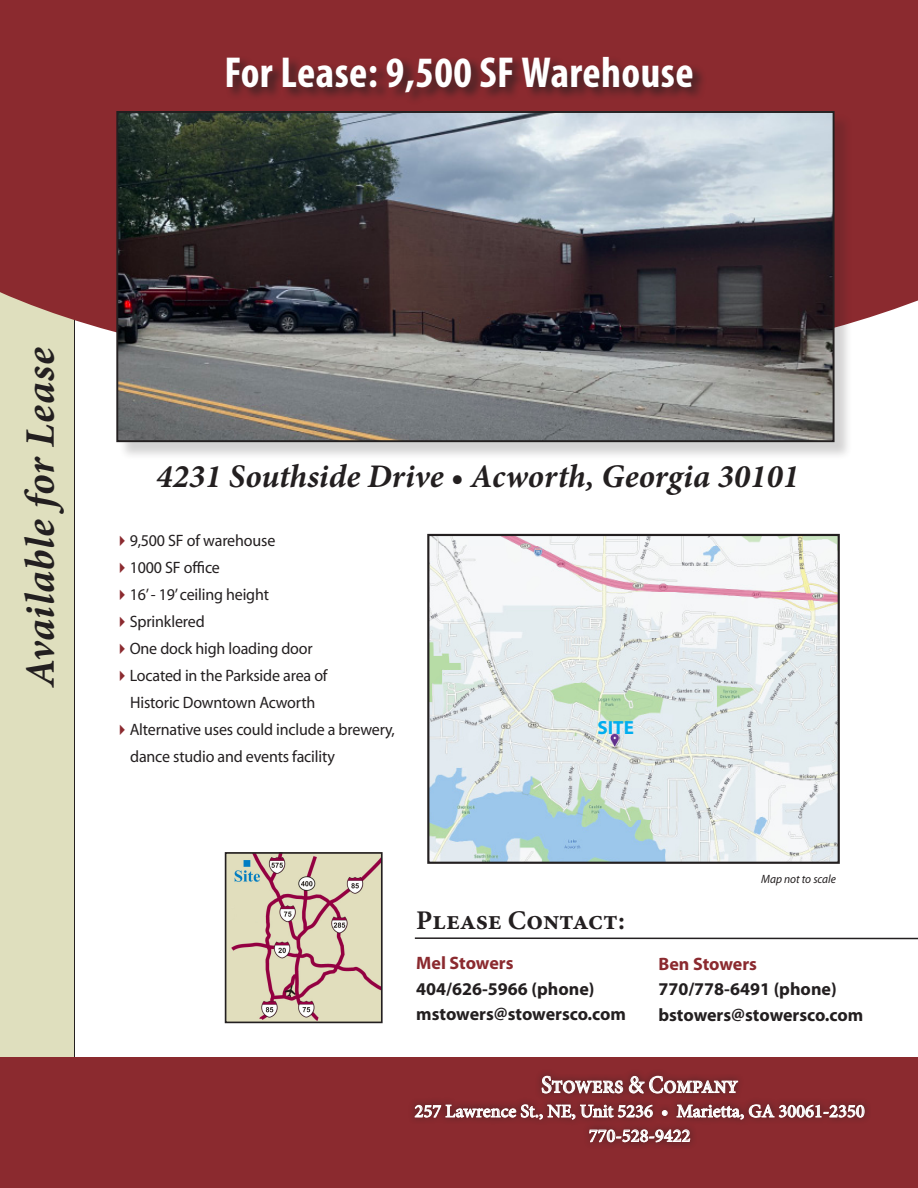
<style>
.page{position:relative;width:918px;height:1188px;background:#fff}
.page>*{position:absolute;margin:0;border:0;box-sizing:border-box;transform-origin:0 0}
.t1{font:700 condensed 43.5px "Myriad Pro";letter-spacing:.01em;color:#fff}
.t2{font:italic 700 42px "Minion Pro";letter-spacing:.02em;color:#231f20}
.t3{font:italic 700 33px "Minion Pro";color:#231f20}
.t4{font:700 27px "Minion Pro";color:#231f20}
.t5{font:500 24.45px "Minion Pro";letter-spacing:-.02em;color:#fff;scale:.91 1}
.t6{font:700 19.05px "Myriad";color:#00aeef}
.t7{font:500 18.3px "Minion Pro";color:#fff}
.t8{font:700 18px "Myriad";color:#231f20}
.t9{font:700 18px "Myriad";color:#8b2a2f}
.t10{font:16.5px "Myriad";letter-spacing:-.01em;color:#231f20}
.t11{font:italic 12px "Myriad";color:#231f20;scale:.95 1}
.s1{color:#8b2a2f}
</style>
<div class="page">
<hr style="left:74px;top:310px;width:1px;height:878px;background:#231f20">
<div style="left:0;top:237px;width:73px;height:827px;background:#dfdfbe"></div>
<svg style="left:0;top:0;width:918px;height:375px;fill:#8b2a2f"></svg>
<div style="left:0;top:1057px;width:918px;height:131px;background:#8b2a2f"></div>
<div style="left:225px;top:56px;width:482px;height:50px;background:#231f20;opacity:.75"></div>
<div style="left:119px;top:113px;width:734px;height:348px;background:#231f20;opacity:.2"></div>
<img style="left:119px;top:114px;width:713px;height:325px">
<div style="left:116px;top:111px;width:719px;height:331px;border:2px solid #231f20"></div>
<hr style="left:415px;top:937px;width:503px;height:2px;background:#231f20">
<svg style="left:414px;top:1073px;width:451px;height:73px"></svg>
<img style="left:430px;top:537px;width:407px;height:324px">
<div style="left:427px;top:534px;width:413px;height:330px;border:2px solid #231f20"></div>
<img style="left:228px;top:855px;width:152px;height:165px">
<div style="left:225px;top:852px;width:158px;height:171px;border:2px solid #231f20"></div>
<p class="t1" style="left:224px;top:45px;width:471px">For Lease: 9,500 SF Warehouse</p>
<p class="t2" style="left:11px;top:687px;width:341px;rotate:-90deg">Available for Lease</p>
<p class="t3" style="left:156px;top:453px;width:644px">4231 Southside Drive • Acworth, Georgia 30101</p>
<p class="t10" style="left:114px;top:533px;width:163px"><span class="s1">✔</span>9,500 SF of warehouse</p>
<p class="t10" style="left:114px;top:560px;width:107px"><span class="s1">✔</span>1000 SF office</p>
<p class="t10" style="left:114px;top:587px;width:157px"><span class="s1">✔</span>16’ - 19’ ceiling height</p>
<p class="t10" style="left:114px;top:614px;width:92px"><span class="s1">✔</span>Sprinklered</p>
<p class="t10" style="left:114px;top:641px;width:200px"><span class="s1">✔</span>One dock high loading door</p>
<p class="t10" style="left:114px;top:668px;width:215px"><span class="s1">✔</span>Located in the Parkside area of</p>
<p class="t10" style="left:130px;top:695px;width:187px">Historic Downtown Acworth</p>
<p class="t10" style="left:114px;top:722px;width:282px"><span class="s1">✔</span>Alternative uses could include a brewery,</p>
<p class="t10" style="left:130px;top:749px;width:206px">dance studio and events facility</p>
<p class="t6" style="left:597px;top:718px;width:38px">SITE</p>
<p class="t4" style="left:416px;top:901px;width:210px">Please Contact:</p>
<p class="t9" style="left:416px;top:954px;width:99px">Mel Stowers</p>
<p class="t8" style="left:416px;top:979px;width:180px">404/626-5966 (phone)</p>
<p class="t8" style="left:416px;top:1005px;width:211px">mstowers@stowersco.com</p>
<p class="t11" style="left:761px;top:873px;width:80px">Map not to scale</p>
<p class="t9" style="left:658px;top:955px;width:100px">Ben Stowers</p>
<p class="t8" style="left:658px;top:980px;width:180px">770/778-6491 (phone)</p>
<p class="t8" style="left:658px;top:1006px;width:207px">bstowers@stowersco.com</p>
<p class="t5" style="left:541px;top:1068px;width:218px">Stowers &amp; Company</p>
<p class="t7" style="left:415px;top:1099px;width:452px">257 Lawrence St., NE, Unit 5236 • Marietta, GA 30061-2350</p>
<p class="t7" style="left:589px;top:1123px;width:103px">770-528-9422</p>
</div>
